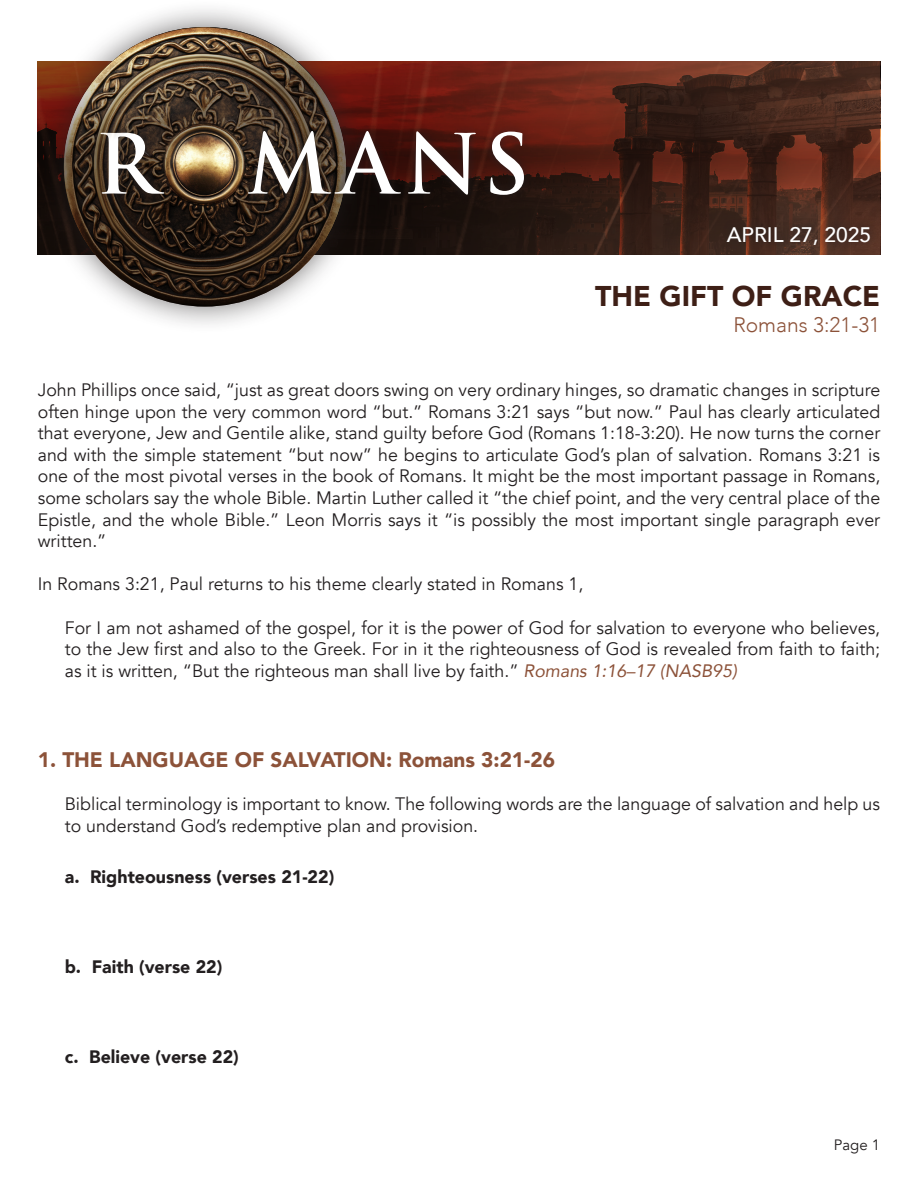
<style>
.page{position:relative;width:918px;height:1188px;background:#fff}
.page>*{position:absolute;margin:0;border:0;box-sizing:border-box;transform-origin:0 0}
.t1{font:700 80.7px "Trajan Pro";color:#fff}
.t2{font:900 28.5px "Avenir";color:#3e1f16}
.t3{font:900 21px "Avenir";color:#8c5239}
.t4{font:300 21px "Avenir";color:#8c5239}
.t5{font:500 21px "Avenir";color:#fff}
.t6{font:18px/21.6px "Avenir";color:#231f20;text-align:justify}
.t7{font:900 18px "Avenir";color:#231f20}
.t8{font:15px "Avenir";color:#231f20}
.s1{font-style:italic;color:#8c5239}
</style>
<div class="page">
<svg style="left:374px;top:61px;width:506px;height:194px;background:#492117"></svg>
<div style="left:36px;top:0;width:338px;height:334px;background:#231f20;opacity:.62"></div>
<img style="left:64px;top:27px;width:282px;height:280px">
<svg style="left:64px;top:27px;width:282px;height:280px;background:#423325"></svg>
<div style="left:92px;top:123px;width:441px;height:81px;background:#231f20;opacity:.75"></div>
<div style="left:718px;top:217px;width:161px;height:37px;background:#231f20;opacity:.75"></div>
<p class="t1" style="left:95px;top:114px;width:436px">R MANS</p>
<p class="t5" style="left:727px;top:217px;width:146px">APRIL 27, 2025</p>
<p class="t2" style="left:595px;top:272px;width:286px">THE GIFT OF GRACE</p>
<p class="t4" style="left:733px;top:312px;width:148px">Romans 3:21-31</p>
<p class="t6" style="left:38px;top:379px;width:844px">John Phillips once said, “just as great doors swing on very ordinary hinges, so dramatic changes in scripture often hinge upon the very common word “but.” Romans 3:21 says “but now.” Paul has clearly articulated that everyone, Jew and Gentile alike, stand guilty before God (Romans 1:18-3:20). He now turns the corner and with the simple statement “but now” he begins to articulate God’s plan of salvation. Romans 3:21 is one of the most pivotal verses in the book of Romans. It might be the most important passage in Romans, some scholars say the whole Bible. Martin Luther called it “the chief point, and the very central place of the Epistle, and the whole Bible.” Leon Morris says it “is possibly the most important single paragraph ever written.”</p>
<p class="t6" style="left:38px;top:574px;width:547px">In Romans 3:21, Paul returns to his theme clearly stated in Romans 1,</p>
<p class="t6" style="left:65px;top:617px;width:817px">For I am not ashamed of the gospel, for it is the power of God for salvation to everyone who believes, to the Jew first and also to the Greek. For in it the righteousness of God is revealed from faith to faith; as it is written, “But the righteous man shall live by faith.” <span class="s1">Romans 1:16–17 (NASB95)</span></p>
<p class="t3" style="left:38px;top:741px;width:519px">1. THE LANGUAGE OF SALVATION: Romans 3:21-26</p>
<p class="t6" style="left:65px;top:793px;width:817px">Biblical terminology is important to know. The following words are the language of salvation and help us to understand God’s redemptive plan and provision.</p>
<p class="t7" style="left:65px;top:862px;width:271px">a. Righteousness (verses 21-22)</p>
<p class="t7" style="left:65px;top:952px;width:159px">b. Faith (verse 22)</p>
<p class="t7" style="left:65px;top:1042px;width:176px">c. Believe (verse 22)</p>
<p class="t8" style="left:834px;top:1136px;width:48px">Page 1</p>
</div>
